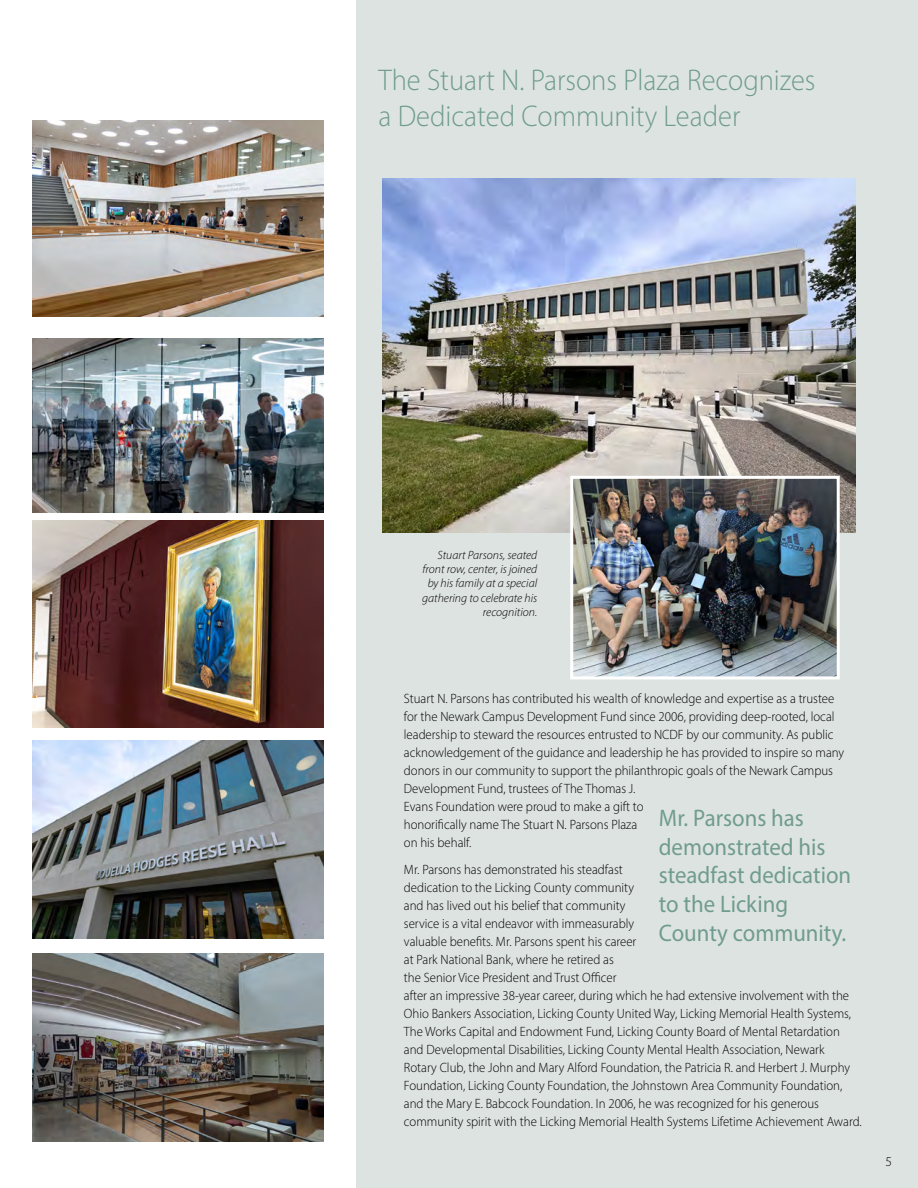
<style>
.page{position:relative;width:918px;height:1188px;background:#fff}
.page>*{position:absolute;margin:0;border:0;box-sizing:border-box;transform-origin:0 0}
.t1{font:300 30px/36px "Myriad Pro";color:#709c8f;scale:.95 1}
.t2{font:24px/28.8px "Myriad Pro";color:#709c8f;scale:.95 1}
.t3{font:300 13.5px/18px "Myriad Pro";color:#000;scale:.95 1}
.t4{font:300 13.5px "Myriad Pro";color:#000}
.t5{font:italic 300 12px/14.4px "Myriad Pro";color:#000;text-align:right}
</style>
<div class="page">
<div style="left:356px;top:0;width:562px;height:1188px;background:#dde3e0"></div>
<img style="left:33px;top:520px;width:290px;height:207px">
<img style="left:33px;top:121px;width:290px;height:195px">
<img style="left:33px;top:954px;width:290px;height:188px">
<img style="left:383px;top:179px;width:472px;height:354px">
<img style="left:574px;top:480px;width:262px;height:195px">
<div style="left:570px;top:476px;width:270px;height:203px;border:3px solid #fff"></div>
<img style="left:33px;top:338px;width:290px;height:175px">
<img style="left:33px;top:741px;width:290px;height:198px">
<h1 class="t1" style="left:379px;top:62px;width:462px">The Stuart N. Parsons Plaza Recognizes a Dedicated Community Leader</h1>
<p class="t5" style="left:422px;top:547px;width:117px">Stuart Parsons, seated front row, center, is joined by his family at a special gathering to celebrate his recognition.</p>
<p class="t3" style="left:404px;top:689px;width:465px">Stuart N. Parsons has contributed his wealth of knowledge and expertise as a trustee for the Newark Campus Development Fund since 2006, providing deep-rooted, local leadership to steward the resources entrusted to NCDF by our community. As public acknowledgement of the guidance and leadership he has provided to inspire so many donors in our community to support the philanthropic goals of the Newark Campus Development Fund, trustees of The Thomas J.<br>Evans Foundation were proud to make a gift to<br>honorifically name The Stuart N. Parsons Plaza<br>on his behalf.</p>
<p class="t3" style="left:404px;top:860px;width:483px">Mr. Parsons has demonstrated his steadfast<br>dedication to the Licking County community<br>and has lived out his belief that community<br>service is a vital endeavor with immeasurably<br>valuable benefits. Mr. Parsons spent his career<br>at Park National Bank, where he retired as<br>the Senior Vice President and Trust Officer<br>after an impressive 38-year career, during which he had extensive involvement with the Ohio Bankers Association, Licking County United Way, Licking Memorial Health Systems, The Works Capital and Endowment Fund, Licking County Board of Mental Retardation and Developmental Disabilities, Licking County Mental Health Association, Newark<br>Rotary Club, the John and Mary Alford Foundation, the Patricia R. and Herbert J. Murphy Foundation, Licking County Foundation, the Johnstown Area Community Foundation, and the Mary E. Babcock Foundation. In 2006, he was recognized for his generous community spirit with the Licking Memorial Health Systems Lifetime Achievement Award.</p>
<h2 class="t2" style="left:659px;top:803px;width:204px">Mr. Parsons has demonstrated his steadfast dedication to the Licking<br>County community.</h2>
<p class="t4" style="left:886px;top:1153px;width:8px">5</p>
</div>
